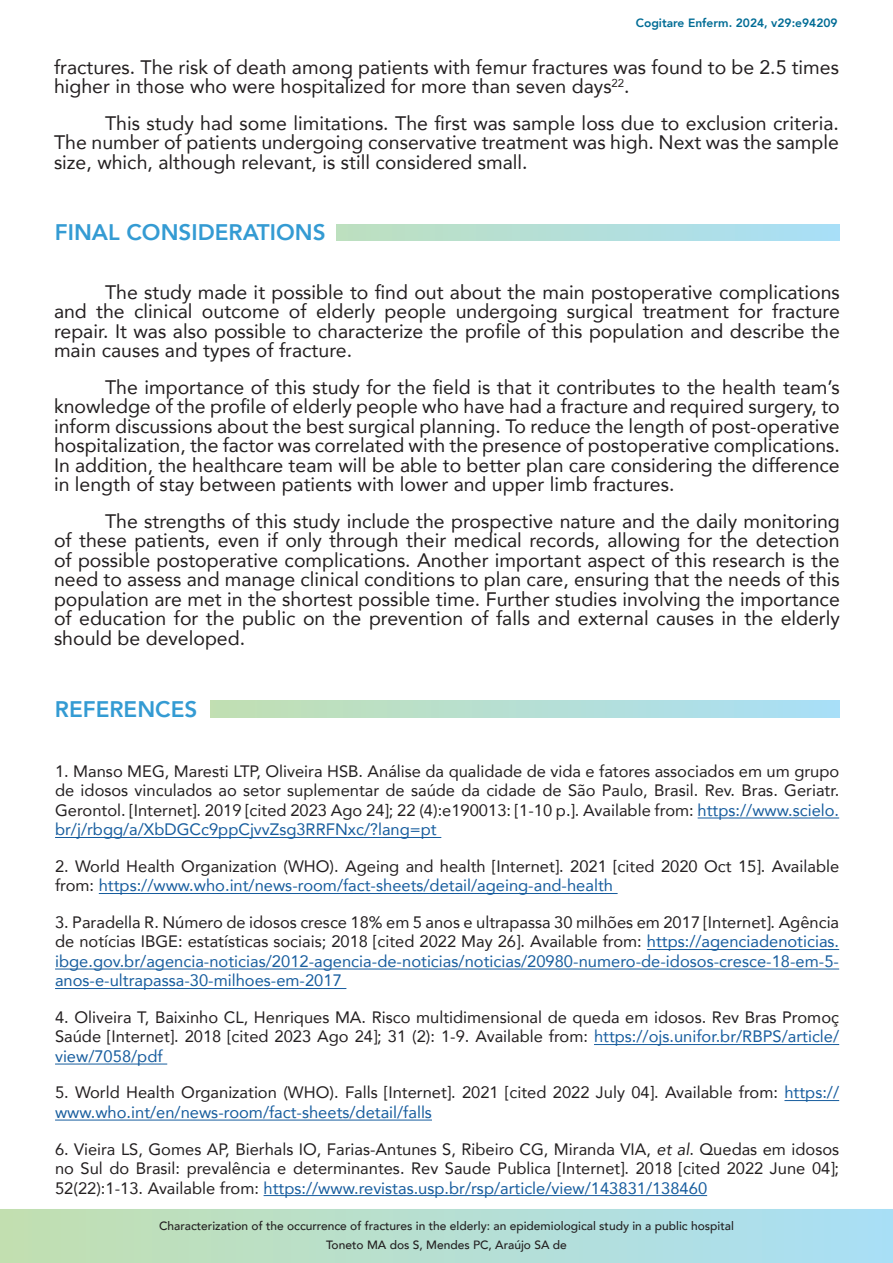
<style>
.page{position:relative;width:893px;height:1263px;background:#fff}
.page>*{position:absolute;margin:0;border:0;box-sizing:border-box;transform-origin:0 0}
.t1{font:800 22.5px "Avenir";color:#349bd3}
.t2{font:19.5px/19.5px "Avenir";color:#231f20;text-align:justify}
.t3{font:16.5px/19.5px "Avenir";color:#231f20;text-align:justify}
.t4{font:16.5px/19.5px "Avenir";color:#175d9e;text-align:justify}
.t5{font:500 12px/18.6px "Avenir";color:#231f20;text-align:center}
.t6{font:800 12px "Avenir";color:#006c95}
.s1{color:#175d9e}
.s2{color:#231f20}
.s3{font-style:italic}
</style>
<div class="page">
<svg style="left:0;top:1209px;width:893px;height:54px;background:#b6dfd2"></svg>
<div style="left:336px;top:224px;width:504px;height:16px;background:linear-gradient(to right,#bee0be,#a8dff7)"></div>
<hr style="left:698px;top:817px;width:141px;height:1px;background:#175d9e">
<hr style="left:55px;top:837px;width:386px;height:1px;background:#175d9e">
<hr style="left:99px;top:893px;width:519px;height:1px;background:#175d9e">
<hr style="left:647px;top:949px;width:192px;height:1px;background:#175d9e">
<hr style="left:55px;top:968px;width:784px;height:1px;background:#175d9e">
<hr style="left:55px;top:988px;width:291px;height:1px;background:#175d9e">
<hr style="left:594px;top:1044px;width:245px;height:1px;background:#175d9e">
<hr style="left:55px;top:1063px;width:112px;height:1px;background:#175d9e">
<hr style="left:784px;top:1100px;width:55px;height:1px;background:#175d9e">
<hr style="left:55px;top:1120px;width:377px;height:1px;background:#175d9e">
<hr style="left:264px;top:1195px;width:443px;height:1px;background:#175d9e">
<div style="left:211px;top:701px;width:629px;height:16px;background:linear-gradient(to right,#c2dfb1,#a9dff7)"></div>
<p class="t6" style="left:636px;top:12px;width:203px">Cogitare Enferm. 2024, v29:e94209</p>
<p class="t2" style="left:54px;top:56px;width:786px">fractures. The risk of death among patients with femur fractures was found to be 2.5 times higher in those who were hospitalized for more than seven days<sup>22</sup>.</p>
<p class="t2" style="left:54px;top:112px;width:786px;text-indent:51px">This study had some limitations. The first was sample loss due to exclusion criteria.<br>The number of patients undergoing conservative treatment was high. Next was the sample size, which, although relevant, is still considered small.</p>
<p class="t1" style="left:55px;top:212px;width:272px">FINAL CONSIDERATIONS</p>
<p class="t2" style="left:54px;top:282px;width:787px;text-indent:51px">The study made it possible to find out about the main postoperative complications and the clinical outcome of elderly people undergoing surgical treatment for fracture repair. It was also possible to characterize the profile of this population and describe the main causes and types of fracture.</p>
<p class="t2" style="left:54px;top:377px;width:787px;text-indent:51px">The importance of this study for the field is that it contributes to the health team’s knowledge of the profile of elderly people who have had a fracture and required surgery, to inform discussions about the best surgical planning. To reduce the length of post-operative hospitalization, the factor was correlated with the presence of postoperative complications.<br>In addition, the healthcare team will be able to better plan care considering the difference in length of stay between patients with lower and upper limb fractures.</p>
<p class="t2" style="left:54px;top:511px;width:787px;text-indent:51px">The strengths of this study include the prospective nature and the daily monitoring of these patients, even if only through their medical records, allowing for the detection of possible postoperative complications. Another important aspect of this research is the need to assess and manage clinical conditions to plan care, ensuring that the needs of this population are met in the shortest possible time. Further studies involving the importance of education for the public on the prevention of falls and external causes in the elderly should be developed.</p>
<p class="t1" style="left:55px;top:689px;width:144px">REFERENCES</p>
<p class="t3" style="left:55px;top:761px;width:786px">1. Manso MEG, Maresti LTP, Oliveira HSB. Análise da qualidade de vida e fatores associados em um grupo de idosos vinculados ao setor suplementar de saúde da cidade de São Paulo, Brasil. Rev. Bras. Geriatr.<br>Gerontol. [Internet]. 2019 [cited 2023 Ago 24]; 22 (4):e190013: [1-10 p.]. Available from: <span class="s1">https://www.scielo. br/j/rbgg/a/XbDGCc9ppCjvvZsg3RRFNxc/?lang=pt</span></p>
<p class="t3" style="left:55px;top:856px;width:786px">2. World Health Organization (WHO). Ageing and health [Internet]. 2021 [cited 2020 Oct 15]. Available from: <span class="s1">https://www.who.int/news-room/fact-sheets/detail/ageing-and-health</span></p>
<p class="t4" style="left:55px;top:912px;width:786px"><span class="s2">3. Paradella R. Número de idosos cresce 18% em 5 anos e ultrapassa 30 milhões em 2017 [Internet]. Agência de notícias IBGE: estatísticas sociais; 2018 [cited 2022 May 26]. Available from:</span> https://agenciadenoticias. ibge.gov.br/agencia-noticias/2012-agencia-de-noticias/noticias/20980-numero-de-idosos-cresce-18-em-5- anos-e-ultrapassa-30-milhoes-em-2017</p>
<p class="t3" style="left:55px;top:1007px;width:786px">4. Oliveira T, Baixinho CL, Henriques MA. Risco multidimensional de queda em idosos. Rev Bras Promoç Saúde [Internet]. 2018 [cited 2023 Ago 24]; 31 (2): 1-9. Available from: <span class="s1">https://ojs.unifor.br/RBPS/article/ view/7058/pdf</span></p>
<p class="t3" style="left:55px;top:1082px;width:786px">5. World Health Organization (WHO). Falls [Internet]. 2021 [cited 2022 July 04]. Available from: <span class="s1">https:// www.who.int/en/news-room/fact-sheets/detail/falls</span></p>
<p class="t3" style="left:55px;top:1138px;width:786px">6. Vieira LS, Gomes AP, Bierhals IO, Farias-Antunes S, Ribeiro CG, Miranda VIA, <span class="s3">et al</span>. Quedas em idosos no Sul do Brasil: prevalência e determinantes. Rev Saude Publica [Internet]. 2018 [cited 2022 June 04]; 52(22):1-13. Available from: <span class="s1">https://www.revistas.usp.br/rsp/article/view/143831/138460</span></p>
<p class="t5" style="left:159px;top:1216px;width:576px">Characterization of the occurrence of fractures in the elderly: an epidemiological study in a public hospital<br>Toneto MA dos S, Mendes PC, Araújo SA de</p>
</div>
